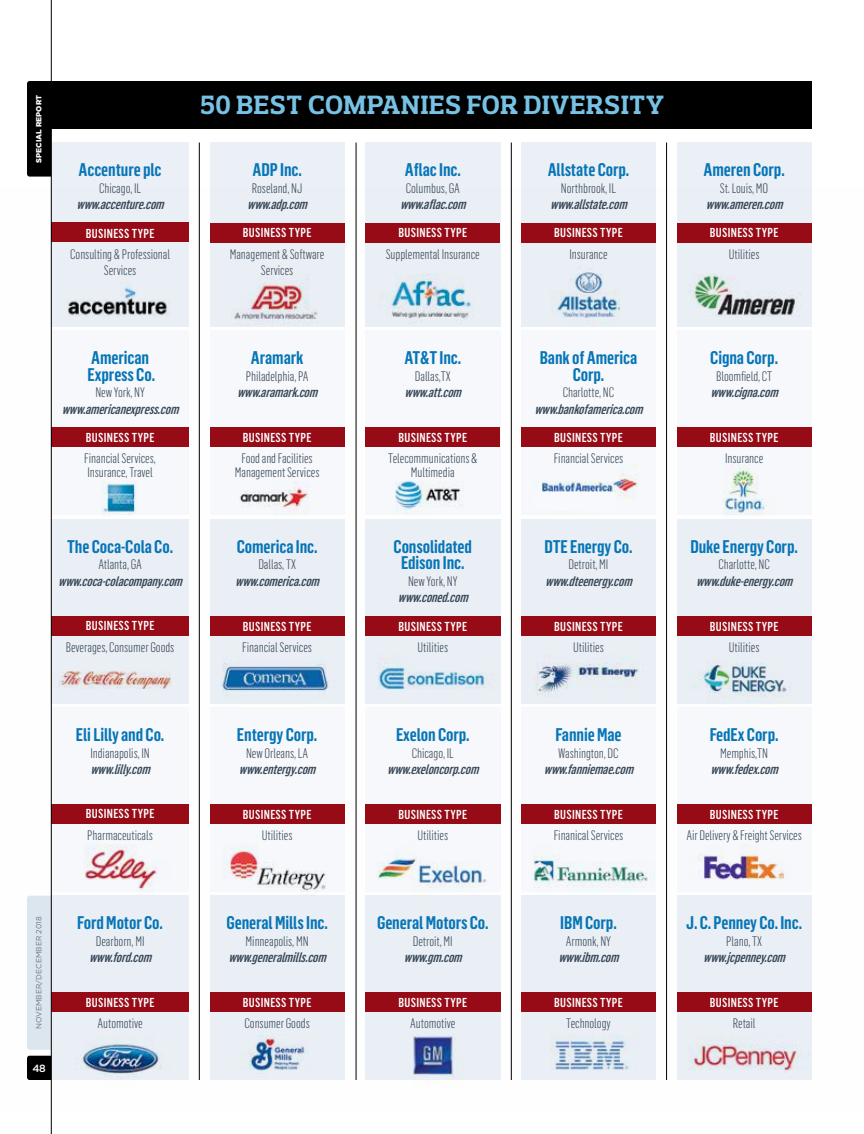
<style>
.page{position:relative;width:864px;height:1134px;background:#fff}
.page>*{position:absolute;margin:0;border:0;box-sizing:border-box;transform-origin:0 0}
.t1{font:700 27px "Prelo Slab";letter-spacing:.03em;color:#76c1e4}
.t2{font:600 18px/16.5px "Flama Condensed";letter-spacing:-.005em;color:#0876b7;text-align:center}
.t3{font:300 13.5px/13.5px "Flama Condensed";letter-spacing:-.005em;color:#394959;text-align:center}
.t4{font:italic 500 13.5px "Flama Condensed";color:#394959}
.t5{font:500 12.75px "Flama Condensed";letter-spacing:.025em;color:#fff}
.t6{font:500 10.5px "Gotham";color:#fff}
.t7{font:7.5px "Gotham";letter-spacing:.005em;color:#6b7281}
.t8{font:900 7.5px "Gotham";letter-spacing:.005em;color:#fff}
</style>
<div class="page">
<hr style="left:199px;top:143px;width:1px;height:937px;background:#000">
<hr style="left:356px;top:143px;width:1px;height:937px;background:#000">
<hr style="left:511px;top:143px;width:1px;height:937px;background:#000">
<hr style="left:666px;top:143px;width:1px;height:937px;background:#000">
<div style="left:677px;top:143px;width:135px;height:184px;background:#ebf0f6"></div>
<div style="left:521px;top:143px;width:135px;height:184px;background:#ebf0f6"></div>
<div style="left:365px;top:143px;width:135px;height:184px;background:#ebf0f6"></div>
<div style="left:51px;top:143px;width:138px;height:184px;background:#ebf0f6"></div>
<div style="left:210px;top:143px;width:135px;height:184px;background:#ebf0f6"></div>
<div style="left:51px;top:81px;width:761px;height:48px;background:#000"></div>
<img style="left:28px;top:188px;width:784px;height:924px">
<div style="left:533px;top:492px;width:82px;height:19px;background:#f7f9fc"></div>
<div style="left:27px;top:896px;width:24px;height:154px;background:#dce6ef"></div>
<div style="left:27px;top:81px;width:24px;height:96px;background:#000"></div>
<hr style="left:51px;top:0;width:1px;height:1134px;background:#000">
<svg style="left:27px;top:1056px;width:24px;height:24px"></svg>
<p class="t8" style="left:34px;top:163px;width:69px;rotate:-90deg">SPECIAL REPORT</p>
<h2 class="t2" style="left:79px;top:161px;width:85px">Accenture plc</h2>
<p class="t3" style="left:99px;top:181px;width:44px">Chicago, IL</p>
<p class="t4" style="left:77px;top:196px;width:93px">www.accenture.com</p>
<p class="t5" style="left:86px;top:225px;width:70px">BUSINESS TYPE</p>
<p class="t3" style="left:70px;top:245px;width:101px;line-height:16.5px">Consulting &amp; Professional<br>Services</p>
<h1 class="t1" style="left:200px;top:88px;width:465px">50 BEST COMPANIES FOR DIVERSITY</h1>
<h2 class="t2" style="left:252px;top:161px;width:51px">ADP Inc.</h2>
<p class="t3" style="left:252px;top:181px;width:52px">Roseland, NJ</p>
<p class="t4" style="left:247px;top:196px;width:66px">www.adp.com</p>
<p class="t5" style="left:243px;top:225px;width:70px">BUSINESS TYPE</p>
<p class="t3" style="left:230px;top:245px;width:96px;line-height:16.5px">Management &amp; Software<br>Services</p>
<h2 class="t2" style="left:405px;top:161px;width:57px">Aflac Inc.</h2>
<p class="t3" style="left:406px;top:181px;width:56px">Columbus, GA</p>
<p class="t4" style="left:400px;top:196px;width:71px">www.aflac.com</p>
<p class="t5" style="left:399px;top:225px;width:70px">BUSINESS TYPE</p>
<p class="t3" style="left:386px;top:247px;width:96px">Supplemental Insurance</p>
<h2 class="t2" style="left:548px;top:161px;width:83px">Allstate Corp.</h2>
<p class="t3" style="left:561px;top:181px;width:57px">Northbrook, IL</p>
<p class="t4" style="left:550px;top:196px;width:82px">www.allstate.com</p>
<p class="t5" style="left:554px;top:225px;width:70px">BUSINESS TYPE</p>
<p class="t3" style="left:569px;top:247px;width:40px">Insurance</p>
<h2 class="t2" style="left:704px;top:161px;width:83px">Ameren Corp.</h2>
<p class="t3" style="left:720px;top:181px;width:50px">St. Louis, MO</p>
<p class="t4" style="left:706px;top:196px;width:82px">www.ameren.com</p>
<p class="t5" style="left:710px;top:225px;width:70px">BUSINESS TYPE</p>
<p class="t3" style="left:729px;top:247px;width:32px">Utilities</p>
<h2 class="t2" style="left:88px;top:349px;width:69px;text-align:left">American<br>Express Co.</h2>
<p class="t3" style="left:95px;top:386px;width:51px">New York, NY</p>
<p class="t4" style="left:62px;top:401px;width:123px">www.americanexpress.com</p>
<p class="t5" style="left:86px;top:429px;width:70px">BUSINESS TYPE</p>
<p class="t3" style="left:84px;top:452px;width:73px;text-align:left">Financial Services,<br>Insurance, Travel</p>
<h2 class="t2" style="left:67px;top:538px;width:107px">The Coca-Cola Co.</h2>
<p class="t3" style="left:98px;top:557px;width:45px">Atlanta, GA</p>
<p class="t4" style="left:58px;top:572px;width:130px">www.coca-colacompany.com</p>
<p class="t5" style="left:86px;top:618px;width:70px">BUSINESS TYPE</p>
<p class="t3" style="left:66px;top:640px;width:110px">Beverages, Consumer Goods</p>
<h2 class="t2" style="left:76px;top:726px;width:90px">Eli Lilly and Co.</h2>
<p class="t3" style="left:90px;top:746px;width:61px">Indianapolis, IN</p>
<p class="t4" style="left:90px;top:761px;width:65px">www.lilly.com</p>
<p class="t5" style="left:86px;top:806px;width:70px">BUSINESS TYPE</p>
<p class="t3" style="left:87px;top:828px;width:67px">Pharmaceuticals</p>
<p class="t7" style="left:35px;top:1029px;width:114px;rotate:-90deg">NOVEMBER/DECEMBER 2018</p>
<p class="t6" style="left:32px;top:1062px;width:15px">48</p>
<h2 class="t2" style="left:77px;top:914px;width:87px">Ford Motor Co.</h2>
<p class="t3" style="left:96px;top:934px;width:50px">Dearborn, MI</p>
<p class="t4" style="left:89px;top:949px;width:68px">www.ford.com</p>
<p class="t5" style="left:86px;top:994px;width:70px">BUSINESS TYPE</p>
<p class="t3" style="left:98px;top:1016px;width:47px">Automotive</p>
<h2 class="t2" style="left:251px;top:349px;width:54px">Aramark</h2>
<p class="t3" style="left:246px;top:369px;width:64px">Philadelphia, PA</p>
<p class="t4" style="left:237px;top:384px;width:86px">www.aramark.com</p>
<p class="t5" style="left:243px;top:430px;width:70px">BUSINESS TYPE</p>
<p class="t3" style="left:235px;top:452px;width:86px">Food and Facilities<br>Management Services</p>
<h2 class="t2" style="left:237px;top:538px;width:82px">Comerica Inc.</h2>
<p class="t3" style="left:258px;top:557px;width:39px">Dallas, TX</p>
<p class="t4" style="left:235px;top:572px;width:90px">www.comerica.com</p>
<p class="t5" style="left:243px;top:618px;width:70px">BUSINESS TYPE</p>
<p class="t3" style="left:242px;top:640px;width:71px">Financial Services</p>
<h2 class="t2" style="left:237px;top:726px;width:82px">Entergy Corp.</h2>
<p class="t3" style="left:246px;top:746px;width:64px">New Orleans, LA</p>
<p class="t4" style="left:239px;top:761px;width:82px">www.entergy.com</p>
<p class="t5" style="left:243px;top:806px;width:70px">BUSINESS TYPE</p>
<p class="t3" style="left:262px;top:828px;width:32px">Utilities</p>
<h2 class="t2" style="left:226px;top:914px;width:103px">General Mills Inc.</h2>
<p class="t3" style="left:246px;top:934px;width:65px">Minneapolis, MN</p>
<p class="t4" style="left:228px;top:949px;width:103px">www.generalmills.com</p>
<p class="t5" style="left:243px;top:995px;width:70px">BUSINESS TYPE</p>
<p class="t3" style="left:245px;top:1016px;width:67px">Consumer Goods</p>
<h2 class="t2" style="left:404px;top:349px;width:58px">AT&amp;T Inc.</h2>
<p class="t3" style="left:415px;top:369px;width:37px">Dallas,TX</p>
<p class="t4" style="left:405px;top:384px;width:62px">www.att.com</p>
<p class="t5" style="left:399px;top:430px;width:70px">BUSINESS TYPE</p>
<p class="t3" style="left:388px;top:452px;width:91px">Telecommunications &amp;<br>Multimedia</p>
<h2 class="t2" style="left:394px;top:538px;width:80px">Consolidated<br>Edison Inc.</h2>
<p class="t3" style="left:408px;top:574px;width:51px">New York, NY</p>
<p class="t4" style="left:398px;top:589px;width:76px">www.coned.com</p>
<p class="t5" style="left:399px;top:618px;width:70px">BUSINESS TYPE</p>
<p class="t3" style="left:418px;top:640px;width:32px">Utilities</p>
<h2 class="t2" style="left:396px;top:726px;width:75px">Exelon Corp.</h2>
<p class="t3" style="left:412px;top:746px;width:44px">Chicago, IL</p>
<p class="t4" style="left:387px;top:761px;width:97px">www.exeloncorp.com</p>
<p class="t5" style="left:399px;top:806px;width:70px">BUSINESS TYPE</p>
<p class="t3" style="left:418px;top:828px;width:32px">Utilities</p>
<h2 class="t2" style="left:377px;top:914px;width:113px">General Motors Co.</h2>
<p class="t3" style="left:413px;top:934px;width:41px">Detroit, MI</p>
<p class="t4" style="left:404px;top:949px;width:64px">www.gm.com</p>
<p class="t5" style="left:399px;top:995px;width:70px">BUSINESS TYPE</p>
<p class="t3" style="left:410px;top:1016px;width:47px">Automotive</p>
<h2 class="t2" style="left:540px;top:349px;width:99px">Bank of America<br>Corp.</h2>
<p class="t3" style="left:563px;top:386px;width:53px">Charlotte, NC</p>
<p class="t4" style="left:534px;top:401px;width:114px">www.bankofamerica.com</p>
<p class="t5" style="left:554px;top:430px;width:70px">BUSINESS TYPE</p>
<p class="t3" style="left:554px;top:452px;width:71px">Financial Services</p>
<h2 class="t2" style="left:545px;top:538px;width:89px">DTE Energy Co.</h2>
<p class="t3" style="left:569px;top:557px;width:41px">Detroit, MI</p>
<p class="t4" style="left:545px;top:572px;width:93px">www.dteenergy.com</p>
<p class="t5" style="left:554px;top:618px;width:70px">BUSINESS TYPE</p>
<p class="t3" style="left:573px;top:640px;width:32px">Utilities</p>
<h2 class="t2" style="left:555px;top:726px;width:68px">Fannie Mae</h2>
<p class="t3" style="left:558px;top:746px;width:62px">Washington, DC</p>
<p class="t4" style="left:544px;top:761px;width:95px">www.fanniemae.com</p>
<p class="t5" style="left:554px;top:806px;width:70px">BUSINESS TYPE</p>
<p class="t3" style="left:554px;top:828px;width:71px">Finanical Services</p>
<h2 class="t2" style="left:560px;top:914px;width:58px">IBM Corp.</h2>
<p class="t3" style="left:566px;top:934px;width:47px">Armonk, NY</p>
<p class="t4" style="left:558px;top:949px;width:66px">www.ibm.com</p>
<p class="t5" style="left:554px;top:995px;width:70px">BUSINESS TYPE</p>
<p class="t3" style="left:566px;top:1016px;width:46px">Technology</p>
<h2 class="t2" style="left:710px;top:349px;width:69px">Cigna Corp.</h2>
<p class="t3" style="left:716px;top:369px;width:58px">Bloomfield, CT</p>
<p class="t4" style="left:710px;top:384px;width:73px">www.cigna.com</p>
<p class="t5" style="left:710px;top:430px;width:70px">BUSINESS TYPE</p>
<p class="t3" style="left:725px;top:452px;width:40px">Insurance</p>
<h2 class="t2" style="left:690px;top:538px;width:109px">Duke Energy Corp.</h2>
<p class="t3" style="left:718px;top:557px;width:53px">Charlotte, NC</p>
<p class="t4" style="left:696px;top:572px;width:102px">www.duke-energy.com</p>
<p class="t5" style="left:710px;top:618px;width:70px">BUSINESS TYPE</p>
<p class="t3" style="left:729px;top:640px;width:32px">Utilities</p>
<h2 class="t2" style="left:710px;top:726px;width:70px">FedEx Corp.</h2>
<p class="t3" style="left:720px;top:746px;width:49px">Memphis,TN</p>
<p class="t4" style="left:710px;top:761px;width:73px">www.fedex.com</p>
<p class="t5" style="left:710px;top:806px;width:70px">BUSINESS TYPE</p>
<p class="t3" style="left:686px;top:828px;width:117px">Air Delivery &amp; Freight Services</p>
<h2 class="t2" style="left:686px;top:914px;width:117px">J. C. Penney Co. Inc.</h2>
<p class="t3" style="left:726px;top:934px;width:37px">Plano, TX</p>
<p class="t4" style="left:703px;top:949px;width:88px">www.jcpenney.com</p>
<p class="t5" style="left:710px;top:995px;width:70px">BUSINESS TYPE</p>
<p class="t3" style="left:733px;top:1016px;width:24px">Retail</p>
</div>
